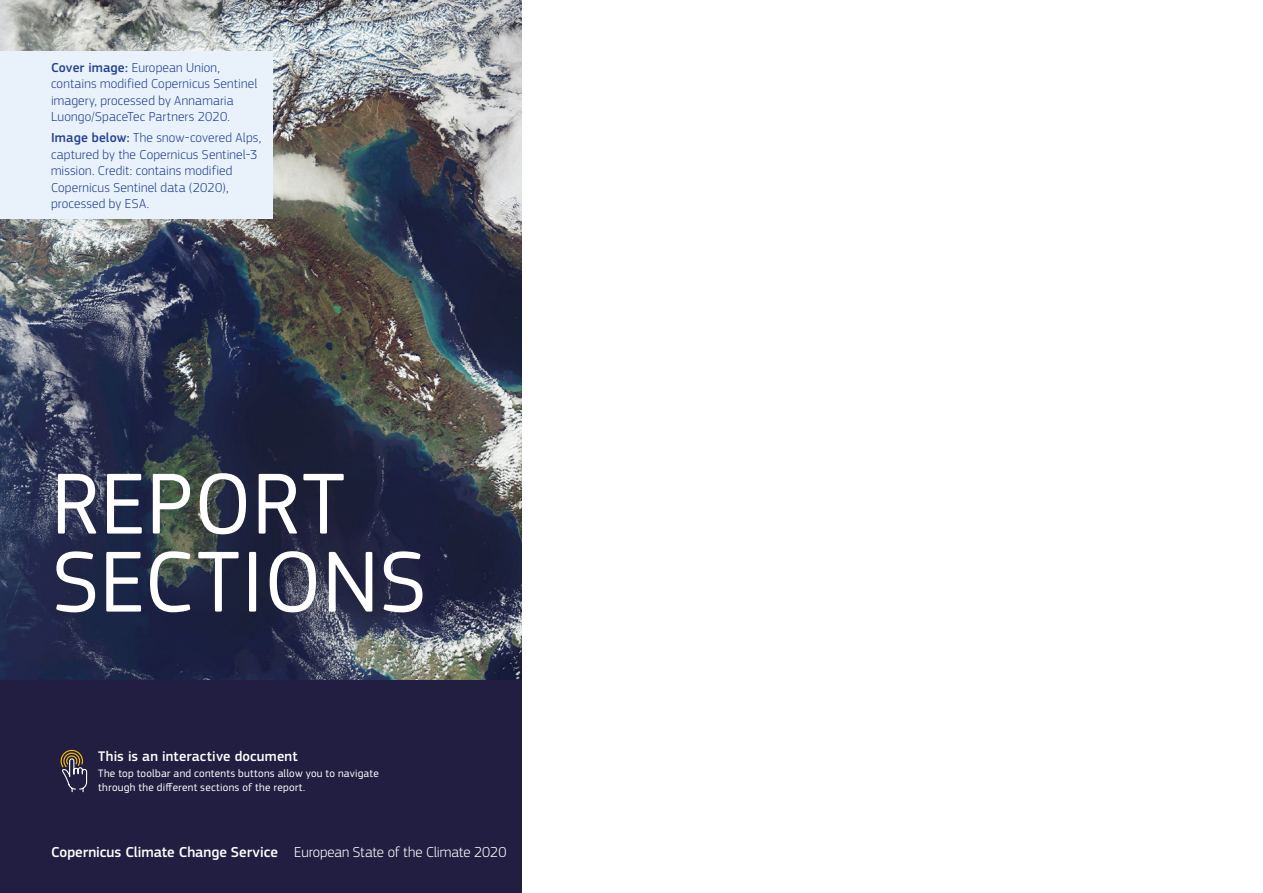
<style>
.page{position:relative;width:1263px;height:893px;background:#fff}
.page>*{position:absolute;margin:0;border:0;box-sizing:border-box;transform-origin:0 0}
.Cover_subheading_30{font:90px/78px "EC Square Sans Pro";letter-spacing:.01em;color:#fff}
.t1{font:500 15px "EC Square Sans Pro";color:#fff}
.t2{font:300 15px "EC Square Sans Pro";letter-spacing:-.005em;color:#fff}
.t3{font:500 14.55px "EC Square Sans Pro";letter-spacing:.01em;color:#fff}
.Caption_heading_9_11{font:300 13.5px/16.5px "EC Square Sans Pro";letter-spacing:.01em;color:#25408f}
.Caption_body_9_11pt{font:300 13.5px/16.5px "EC Square Sans Pro";letter-spacing:.01em;color:#25408f}
.t4{font:11.1px/13.4px "EC Square Sans Pro";letter-spacing:.02em;color:#fff}
.s1{font-weight:500}
</style>
<div class="page">
<img style="left:0;top:0;width:522px;height:680px">
<div style="left:0;top:680px;width:522px;height:213px;background:#221e42"></div>
<svg style="left:60px;top:749px;width:28px;height:44px"></svg>
<div style="left:0;top:51px;width:273px;height:168px;background:#e9f2fb"></div>
<p class="Caption_body_9_11pt" style="left:51px;top:59px;width:208px"><span class="s1">Cover image:</span> European Union, contains modified Copernicus Sentinel imagery, processed by Annamaria Luongo/SpaceTec Partners 2020.</p>
<p class="Caption_heading_9_11" style="left:51px;top:129px;width:212px"><span class="s1">Image below:</span> The snow-covered Alps, captured by the Copernicus Sentinel-3 mission. Credit: contains modified<br>Copernicus Sentinel data (2020), processed by ESA.</p>
<p class="Cover_subheading_30" style="left:52px;top:465px;width:376px">REPORT<br>SECTIONS</p>
<p class="t3" style="left:98px;top:747px;width:201px">This is an interactive document</p>
<p class="t4" style="left:98px;top:767px;width:282px">The top toolbar and contents buttons allow you to navigate through the different sections of the report.</p>
<p class="t1" style="left:51px;top:844px;width:228px">Copernicus Climate Change Service</p>
<p class="t2" style="left:294px;top:844px;width:214px">European State of the Climate 2020</p>
</div>
